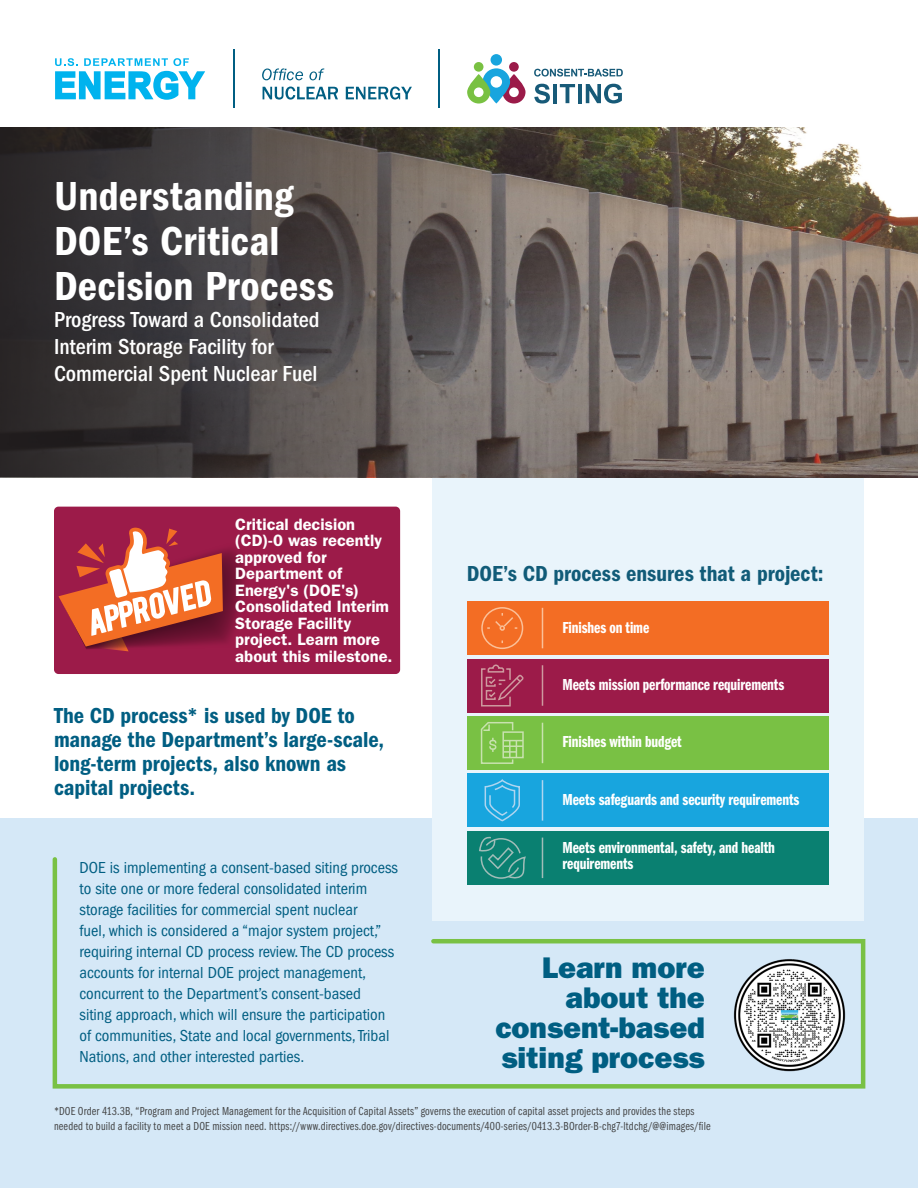
<style>
.page{position:relative;width:918px;height:1188px;background:#fff}
.page>*{position:absolute;margin:0;border:0;box-sizing:border-box;transform-origin:0 0}
.t1{font:42px/45px "ITC Franklin Gothic Std Dm Cd";letter-spacing:.005em;color:#fff}
.intro{font:30px/30px "ITC Franklin Gothic Std Hvy";color:#005e82;text-align:right}
.body_heading{font:22.5px/24px "ITC Franklin Gothic Std Dm Cd";color:#005e82}
.t2{font:500 condensed 22.5px/27px "ITC Franklin Gothic Std";color:#fff}
.body_heading-2{font:22.5px "ITC Franklin Gothic Std Dm Cd";color:#115b78}
.intro-2{font:condensed 16.5px/21px "ITC Franklin Gothic Std";color:#005e82}
.t3{font:16.5px/16.5px "ITC Franklin Gothic Std Dm Cp";letter-spacing:-.005em;color:#fff}
.t4{font:600 16.5px/16.5px "ITC Franklin Gothic Std";color:#fff}
.Paragraph_Style_3{font:12px/15px "ITC Franklin Gothic Std Bk Cp";letter-spacing:.015em;color:#464748}
</style>
<div class="page">
<div style="left:0;top:819px;width:918px;height:369px;background:#d5e8f7"></div>
<div style="left:432px;top:402px;width:432px;height:518px;background:#e9f4fb"></div>
<img style="left:557px;top:127px;width:361px;height:350px">
<svg style="left:0;top:127px;width:557px;height:350px;background:#4e4847"></svg>
<div style="left:468px;top:831px;width:361px;height:54px;background:#0a8071"></div>
<div style="left:468px;top:773px;width:361px;height:54px;background:#18a5de"></div>
<div style="left:468px;top:716px;width:361px;height:54px;background:#79c144"></div>
<div style="left:468px;top:659px;width:361px;height:54px;background:#9c1b49"></div>
<div style="left:468px;top:601px;width:361px;height:54px;background:#f36d24"></div>
<div style="left:481px;top:607px;width:42px;height:42px;border:2px solid #fbc098;border-radius:50%"></div>
<svg style="left:487px;top:613px;width:30px;height:18px"></svg>
<svg style="left:479px;top:836px;width:42px;height:19px"></svg>
<svg style="left:484px;top:779px;width:36px;height:43px"></svg>
<svg style="left:481px;top:664px;width:43px;height:43px"></svg>
<div style="left:502px;top:731px;width:22px;height:27px;border:2px solid #c8e2af"></div>
<svg style="left:480px;top:722px;width:43px;height:42px"></svg>
<hr style="left:542px;top:608px;width:1px;height:40px;background:#fbc098">
<hr style="left:542px;top:665px;width:1px;height:41px;background:#ce9a9f">
<hr style="left:542px;top:723px;width:1px;height:40px;background:#c8e2af">
<hr style="left:542px;top:780px;width:1px;height:41px;background:#afd5f0">
<hr style="left:542px;top:838px;width:1px;height:40px;background:#a1bdb8">
<svg style="left:52px;top:855px;width:814px;height:234px"></svg>
<svg style="left:467px;top:54px;width:59px;height:50px"></svg>
<svg style="left:534px;top:69px;width:89px;height:8px"></svg>
<svg style="left:534px;top:84px;width:16px;height:20px"></svg>
<hr style="left:553px;top:84px;width:4px;height:19px;background:#175a78">
<svg style="left:560px;top:84px;width:15px;height:19px"></svg>
<hr style="left:578px;top:84px;width:4px;height:19px;background:#175a78">
<svg style="left:586px;top:84px;width:36px;height:20px"></svg>
<hr style="left:438px;top:50px;width:1px;height:58px;background:#005e82">
<hr style="left:233px;top:50px;width:1px;height:58px;background:#005e82">
<svg style="left:55px;top:58px;width:150px;height:42px"></svg>
<svg style="left:262px;top:68px;width:41px;height:12px"></svg>
<svg style="left:309px;top:68px;width:15px;height:12px"></svg>
<svg style="left:263px;top:87px;width:75px;height:13px"></svg>
<svg style="left:346px;top:87px;width:66px;height:13px"></svg>
<div style="left:54px;top:507px;width:346px;height:167px;background:#9c1b49;border-radius:5px"></div>
<svg style="left:59px;top:527px;width:185px;height:124px"></svg>
<h1 class="t1" style="left:54px;top:174px;width:281px">Understanding<br>DOE’s Critical<br>Decision Process</h1>
<h2 class="t2" style="left:54px;top:306px;width:267px">Progress Toward a Consolidated<br>Interim Storage Facility for<br>Commercial Spent Nuclear Fuel</h2>
<p class="t4" style="left:235px;top:516px;width:159px">Critical decision (CD)-0 was recently approved for<br>Department of<br>Energy's (DOE's)<br>Consolidated Interim<br>Storage Facility project. Learn more about this milestone.</p>
<p class="body_heading" style="left:54px;top:703px;width:332px">The CD process* is used by DOE to manage the Department’s large-scale, long-term projects, also known as capital projects.</p>
<p class="intro-2" style="left:80px;top:857px;width:320px">DOE is implementing a consent-based siting process to site one or more federal consolidated interim storage facilities for commercial spent nuclear<br>fuel, which is considered a “major system project,” requiring internal CD process review. The CD process accounts for internal DOE project management, concurrent to the Department’s consent-based<br>siting approach, which will ensure the participation of communities, State and local governments, Tribal Nations, and other interested parties.</p>
<p class="body_heading-2" style="left:467px;top:560px;width:358px">DOE’s CD process ensures that a project:</p>
<p class="t3" style="left:562px;top:619px;width:88px">Finishes on time</p>
<p class="t3" style="left:562px;top:677px;width:223px">Meets mission performance requirements</p>
<p class="t3" style="left:562px;top:734px;width:121px">Finishes within budget</p>
<p class="t3" style="left:562px;top:792px;width:239px">Meets safeguards and security requirements</p>
<p class="t3" style="left:562px;top:839px;width:214px">Meets environmental, safety, and health requirements</p>
<p class="intro" style="left:495px;top:953px;width:211px">Learn more about the consent-based siting process</p>
<p class="Paragraph_Style_3" style="left:54px;top:1104px;width:658px">*DOE Order 413.3B, “Program and Project Management for the Acquisition of Capital Assets” governs the execution of capital asset projects and provides the steps needed to build a facility to meet a DOE mission need. https://www.directives.doe.gov/directives-documents/400-series/0413.3-BOrder-B-chg7-ltdchg/@@images/file</p>
</div>
